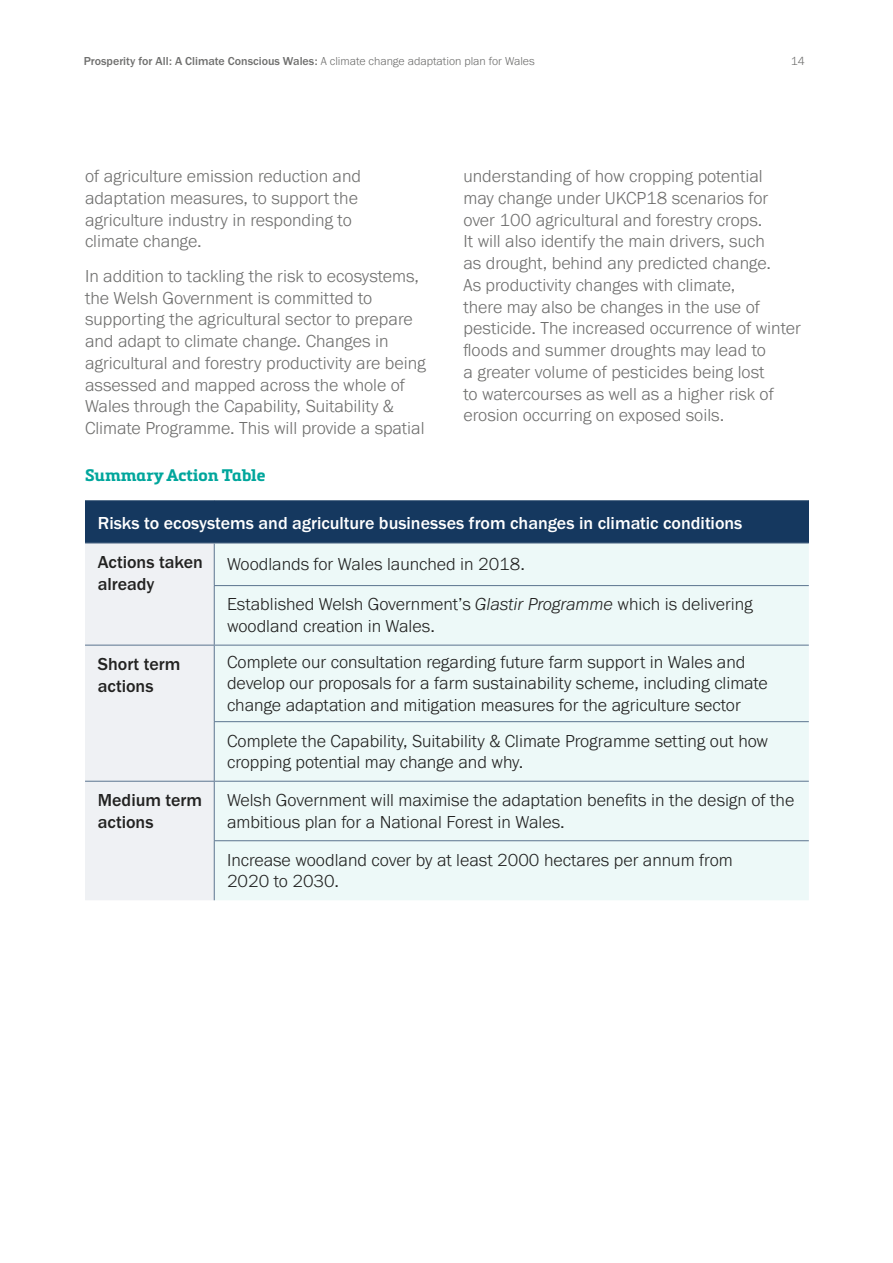
<style>
.page{position:relative;width:893px;height:1263px;background:#fff}
.page>*{position:absolute;margin:0;border:0;box-sizing:border-box;transform-origin:0 0}
.Body{font:300 18px/21.8px "Franklin Gothic URW";color:#6f6f6e}
.Table_text{font:300 18px/21.8px "Franklin Gothic URW";color:#222221}
.Table_heading{font:500 18px "Franklin Gothic URW";color:#fff}
.Table_sub_heading{font:500 18px/21.8px "Franklin Gothic URW";color:#222221}
.Table_Heading{font:700 16.5px "Metronic Slab Pro";color:#00a69c}
.t1{font:500 12px "Franklin Gothic URW";color:#6f6f6e}
.t2{font:300 12px "Franklin Gothic URW";color:#6f6f6e}
.s1{font-weight:300}
.s2{font-style:italic}
</style>
<div class="page">
<div style="left:85px;top:500px;width:724px;height:43px;background:#15385f"></div>
<div style="left:85px;top:544px;width:129px;height:356px;background:#eff1f4"></div>
<div style="left:215px;top:544px;width:594px;height:356px;background:#edf9f8"></div>
<hr style="left:85px;top:500px;width:129px;height:1px;background:#5b748f">
<hr style="left:214px;top:500px;width:595px;height:1px;background:#5b748f">
<hr style="left:85px;top:543px;width:129px;height:1px;background:#5b748f">
<hr style="left:214px;top:543px;width:595px;height:1px;background:#5b748f">
<hr style="left:214px;top:543px;width:1px;height:42px;background:#5b748f">
<hr style="left:214px;top:585px;width:595px;height:1px;background:#5b748f">
<hr style="left:214px;top:586px;width:1px;height:59px;background:#5b748f">
<hr style="left:85px;top:645px;width:129px;height:1px;background:#5b748f">
<hr style="left:214px;top:645px;width:595px;height:1px;background:#5b748f">
<hr style="left:214px;top:645px;width:1px;height:76px;background:#5b748f">
<hr style="left:214px;top:721px;width:595px;height:1px;background:#5b748f">
<hr style="left:214px;top:722px;width:1px;height:59px;background:#5b748f">
<hr style="left:85px;top:781px;width:129px;height:1px;background:#5b748f">
<hr style="left:214px;top:781px;width:595px;height:1px;background:#5b748f">
<hr style="left:214px;top:781px;width:1px;height:59px;background:#5b748f">
<hr style="left:214px;top:840px;width:595px;height:1px;background:#5b748f">
<hr style="left:214px;top:841px;width:1px;height:59px;background:#5b748f">
<p class="t1" style="left:84px;top:54px;width:453px">Prosperity for All: A Climate Conscious Wales: <span class="s1">A climate change adaptation plan for Wales</span></p>
<p class="t2" style="left:791px;top:54px;width:16px">14</p>
<p class="Body" style="left:85px;top:165px;width:278px">of agriculture emission reduction and adaptation measures, to support the agriculture industry in responding to climate change.</p>
<p class="Body" style="left:85px;top:265px;width:342px">In addition to tackling the risk to ecosystems, the Welsh Government is committed to supporting the agricultural sector to prepare and adapt to climate change. Changes in agricultural and forestry productivity are being assessed and mapped across the whole of Wales through the Capability, Suitability &amp; Climate Programme. This will provide a spatial</p>
<p class="Body" style="left:463px;top:165px;width:339px">understanding of how cropping potential<br>may change under UKCP18 scenarios for over 100 agricultural and forestry crops.<br>It will also identify the main drivers, such<br>as drought, behind any predicted change.<br>As productivity changes with climate,<br>there may also be changes in the use of pesticide. The increased occurrence of winter floods and summer droughts may lead to<br>a greater volume of pesticides being lost<br>to watercourses as well as a higher risk of erosion occurring on exposed soils.</p>
<p class="Table_Heading" style="left:85px;top:465px;width:182px">Summary Action Table</p>
<p class="Table_heading" style="left:98px;top:512px;width:646px">Risks to ecosystems and agriculture businesses from changes in climatic conditions</p>
<p class="Table_sub_heading" style="left:98px;top:551px;width:107px">Actions taken already</p>
<p class="Table_text" style="left:227px;top:553px;width:299px">Woodlands for Wales launched in 2018.</p>
<p class="Table_text" style="left:227px;top:593px;width:527px">Established Welsh Government’s <span class="s2">Glastir Programme</span> which is delivering woodland creation in Wales.</p>
<p class="Table_sub_heading" style="left:98px;top:653px;width:84px">Short term actions</p>
<p class="Table_text" style="left:227px;top:650px;width:542px">Complete our consultation regarding future farm support in Wales and develop our proposals for a farm sustainability scheme, including climate change adaptation and mitigation measures for the agriculture sector</p>
<p class="Table_text" style="left:227px;top:729px;width:543px">Complete the Capability, Suitability &amp; Climate Programme setting out how cropping potential may change and why.</p>
<p class="Table_sub_heading" style="left:98px;top:789px;width:106px">Medium term actions</p>
<p class="Table_text" style="left:227px;top:789px;width:569px">Welsh Government will maximise the adaptation benefits in the design of the ambitious plan for a National Forest in Wales.</p>
<p class="Table_text" style="left:227px;top:848px;width:507px">Increase woodland cover by at least 2000 hectares per annum from<br>2020 to 2030.</p>
</div>
